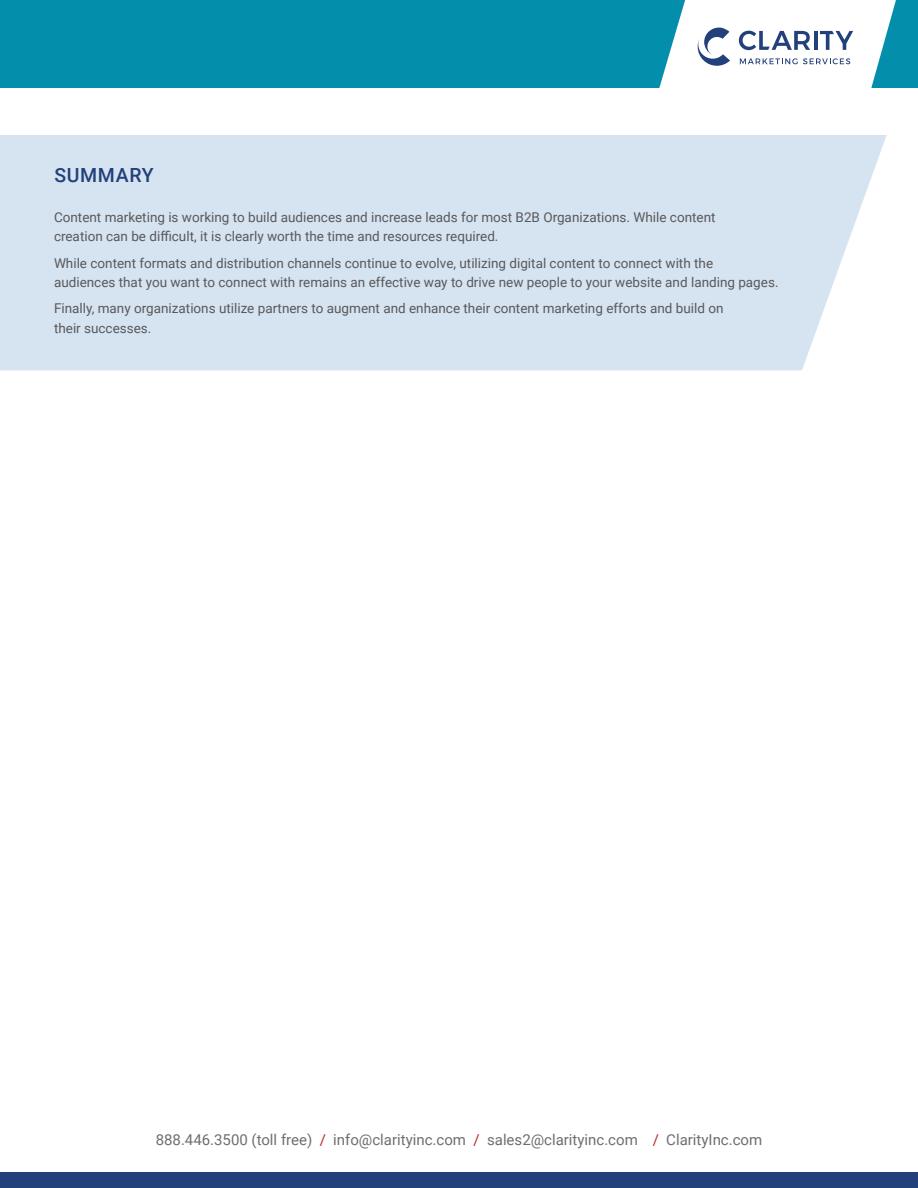
<style>
.page{position:relative;width:918px;height:1188px;background:#fff}
.page>*{position:absolute;margin:0;border:0;box-sizing:border-box;transform-origin:0 0}
.t1{font:500 19.5px "Roboto";letter-spacing:.035em;color:#22407a}
.t2{font:15px "Roboto";color:#6d6e71}
.t3{font:13.5px/19.5px "Roboto";color:#58595b}
.s1{color:#b52a28}
</style>
<div class="page">
<div style="left:0;top:0;width:918px;height:88px;background:#038fab"></div>
<svg style="left:659px;top:0;width:237px;height:88px;background:#d3e4ec"></svg>
<div style="left:0;top:1173px;width:918px;height:15px;background:#22407a"></div>
<div style="left:0;top:135px;width:887px;height:235px;background:#d6e3f0"></div>
<h1 class="t1" style="left:54px;top:161px;width:101px">SUMMARY</h1>
<p class="t3" style="left:54px;top:207px;width:663px">Content marketing is working to build audiences and increase leads for most B2B Organizations. While content creation can be difficult, it is clearly worth the time and resources required.</p>
<p class="t3" style="left:54px;top:252px;width:726px">While content formats and distribution channels continue to evolve, utilizing digital content to connect with the<br>audiences that you want to connect with remains an effective way to drive new people to your website and landing pages.</p>
<p class="t3" style="left:54px;top:298px;width:671px">Finally, many organizations utilize partners to augment and enhance their content marketing efforts and build on their successes.</p>
<p class="t2" style="left:156px;top:1129px;width:608px">888.446.3500 (toll free) <span class="s1">/</span> info@clarityinc.com <span class="s1">/</span> sales2@clarityinc.com <span class="s1">/</span> ClarityInc.com</p>
</div>
